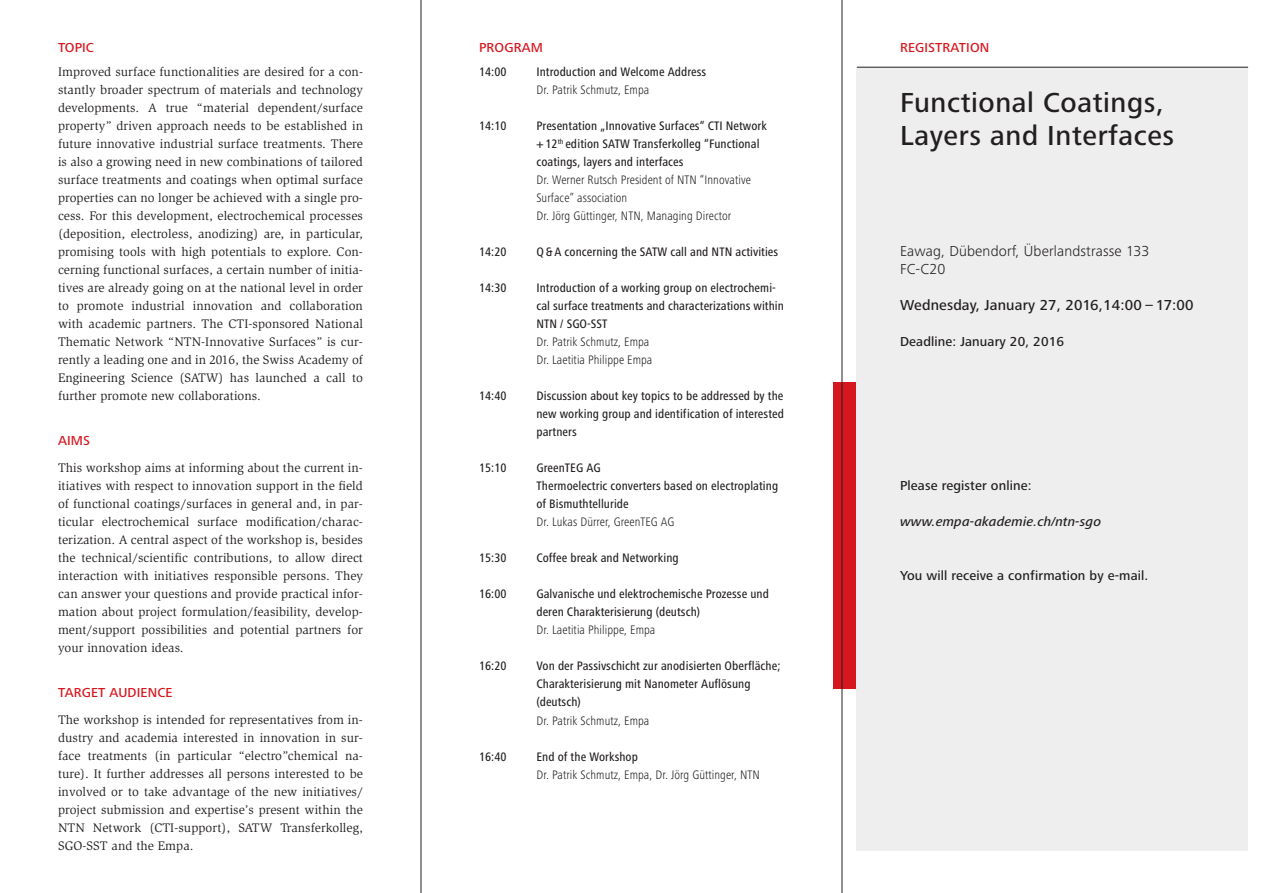
<style>
.page{position:relative;width:1263px;height:893px;background:#fff}
.page>*{position:absolute;margin:0;border:0;box-sizing:border-box;transform-origin:0 0}
.t1{font:500 28.5px/33px "Frutiger Next Pro";letter-spacing:.02em;color:#231f20}
.t2{font:300 15px/18px "Frutiger Next Pro";letter-spacing:.01em;color:#231f20}
.t3{font:500 15px "Frutiger Next Pro";letter-spacing:.01em;color:#231f20}
.t4{font:500 13.5px "Frutiger Next Pro";letter-spacing:.01em;color:#231f20}
.t5{font:500 13.5px "Frutiger Next Pro";letter-spacing:.01em;color:#d7171f}
.t6{font:italic 500 13.5px "Frutiger Next Pro";letter-spacing:.01em;color:#231f20}
.t7{font:12.75px/18px "Slimbach Std";letter-spacing:.005em;color:#231f20;text-align:justify}
.t8{font:500 condensed 12.75px/18px "Frutiger Next Pro";letter-spacing:.005em;color:#231f20}
.t9{font:300 condensed 12.75px/18px "Frutiger Next Pro";letter-spacing:.005em;color:#231f20}
</style>
<div class="page">
<div style="left:833px;top:382px;width:24px;height:306px;background:#d7171f"></div>
<div style="left:857px;top:67px;width:391px;height:783px;background:#eeeeef"></div>
<hr style="left:857px;top:67px;width:391px;height:1px;background:#231f20">
<hr style="left:421px;top:0;width:1px;height:893px;background:#231f20">
<hr style="left:842px;top:0;width:1px;height:893px;background:#231f20">
<p class="t5" style="left:58px;top:40px;width:38px">TOPIC</p>
<p class="t7" style="left:58px;top:63px;width:306px">Improved surface functionalities are desired for a con&shy;stantly broader spectrum of materials and technology developments. A true “material dependent/surface property” driven approach needs to be established in future innovative industrial surface treatments. There is also a growing need in new combinations of tailored surface treatments and coatings when optimal surface properties can no longer be achieved with a single pro&shy;cess. For this development, electrochemical processes (deposition, electroless, anodizing) are, in particular, promising tools with high potentials to explore. Con&shy;cerning functional surfaces, a certain number of initia&shy;tives are already going on at the national level in order to promote industrial innovation and collaboration with academic partners. The CTI-sponsored National Thematic Network “NTN-Innovative Surfaces” is cur&shy;rently a leading one and in 2016, the Swiss Academy of Engineering Science (SATW) has launched a call to further promote new collaborations.</p>
<p class="t5" style="left:58px;top:433px;width:34px">AIMS</p>
<p class="t7" style="left:58px;top:459px;width:306px">This workshop aims at informing about the current in&shy;itiatives with respect to innovation support in the field of functional coatings/surfaces in general and, in par&shy;ticular electrochemical surface modification/charac&shy;terization. A central aspect of the workshop is, besides the technical/scientific contributions, to allow direct interaction with initiatives responsible persons. They can answer your questions and provide practical infor&shy;mation about project formulation/feasibility, develop&shy;ment/support possibilities and potential partners for your innovation ideas.</p>
<p class="t5" style="left:58px;top:685px;width:116px">TARGET AUDIENCE</p>
<p class="t7" style="left:58px;top:711px;width:306px">The workshop is intended for representatives from in&shy;dustry and academia interested in innovation in sur&shy;face treatments (in particular “electro”chemical na&shy;ture). It further addresses all persons interested to be involved or to take advantage of the new initiatives/ project submission and expertise’s present within the NTN Network (CTI-support), SATW Transferkolleg, SGO-SST and the Empa.</p>
<p class="t5" style="left:479px;top:40px;width:65px">PROGRAM</p>
<p class="t8" style="left:479px;top:63px;width:29px">14:00</p>
<p class="t8" style="left:536px;top:63px;width:171px">Introduction and Welcome Address</p>
<p class="t9" style="left:536px;top:81px;width:114px">Dr. Patrik Schmutz, Empa</p>
<p class="t8" style="left:479px;top:117px;width:29px">14:10</p>
<p class="t8" style="left:536px;top:117px;width:232px">Presentation „Innovative Surfaces“ CTI Network + 12<sup>th</sup> edition SATW Transferkolleg “Functional coatings, layers and interfaces</p>
<p class="t9" style="left:536px;top:171px;width:216px">Dr. Werner Rutsch President of NTN “Innovative<br>Surface” association<br>Dr. Jörg Güttinger, NTN, Managing Director</p>
<p class="t8" style="left:479px;top:243px;width:29px">14:20</p>
<p class="t8" style="left:536px;top:243px;width:243px">Q&amp; A concerning the SATW call and NTN activities</p>
<p class="t8" style="left:479px;top:279px;width:29px">14:30</p>
<p class="t8" style="left:536px;top:279px;width:249px">Introduction of a working group on electrochemi&shy;cal surface treatments and characterizations within<br>NTN / SGO-SST</p>
<p class="t9" style="left:536px;top:333px;width:117px">Dr. Patrik Schmutz, Empa<br>Dr. Laetitia Philippe Empa</p>
<p class="t8" style="left:479px;top:387px;width:29px">14:40</p>
<p class="t8" style="left:536px;top:387px;width:249px;text-align:justify">Discussion about key topics to be addressed by the new working group and identification of interested partners</p>
<p class="t8" style="left:479px;top:459px;width:29px">15:10</p>
<p class="t8" style="left:536px;top:459px;width:243px">GreenTEG AG<br>Thermoelectric converters based on electroplating of Bismuthtelluride</p>
<p class="t9" style="left:536px;top:513px;width:139px">Dr. Lukas Dürrer, GreenTEG AG</p>
<p class="t8" style="left:479px;top:549px;width:29px">15:30</p>
<p class="t8" style="left:536px;top:549px;width:144px">Coffee break and Networking</p>
<p class="t8" style="left:479px;top:585px;width:29px">16:00</p>
<p class="t8" style="left:536px;top:585px;width:234px">Galvanische und elektrochemische Prozesse und deren Charakterisierung (deutsch)</p>
<p class="t9" style="left:536px;top:621px;width:120px">Dr. Laetitia Philippe, Empa</p>
<p class="t8" style="left:479px;top:657px;width:29px">16:20</p>
<p class="t8" style="left:536px;top:657px;width:245px">Von der Passivschicht zur anodisierten Oberfläche;<br>Charakterisierung mit Nanometer Auflösung (deutsch)</p>
<p class="t9" style="left:536px;top:711px;width:114px">Dr. Patrik Schmutz, Empa</p>
<p class="t8" style="left:479px;top:747px;width:29px">16:40</p>
<p class="t8" style="left:536px;top:747px;width:103px">End of the Workshop</p>
<p class="t9" style="left:536px;top:765px;width:225px">Dr. Patrik Schmutz, Empa, Dr. Jörg Güttinger, NTN</p>
<p class="t5" style="left:900px;top:40px;width:91px">REGISTRATION</p>
<h1 class="t1" style="left:900px;top:86px;width:276px">Functional Coatings,<br>Layers and Interfaces</h1>
<p class="t2" style="left:900px;top:242px;width:251px">Eawag, Dübendorf, Überlandstrasse 133<br>FC-C20</p>
<p class="t3" style="left:900px;top:297px;width:295px">Wednesday, January 27, 2016,14:00 – 17:00</p>
<p class="t4" style="left:900px;top:334px;width:165px">Deadline: January 20, 2016</p>
<p class="t4" style="left:900px;top:478px;width:133px">Please register online:</p>
<p class="t6" style="left:900px;top:514px;width:203px">www.empa-akademie.ch/ntn-sgo</p>
<p class="t4" style="left:900px;top:568px;width:250px">You will receive a confirmation by e-mail.</p>
</div>
